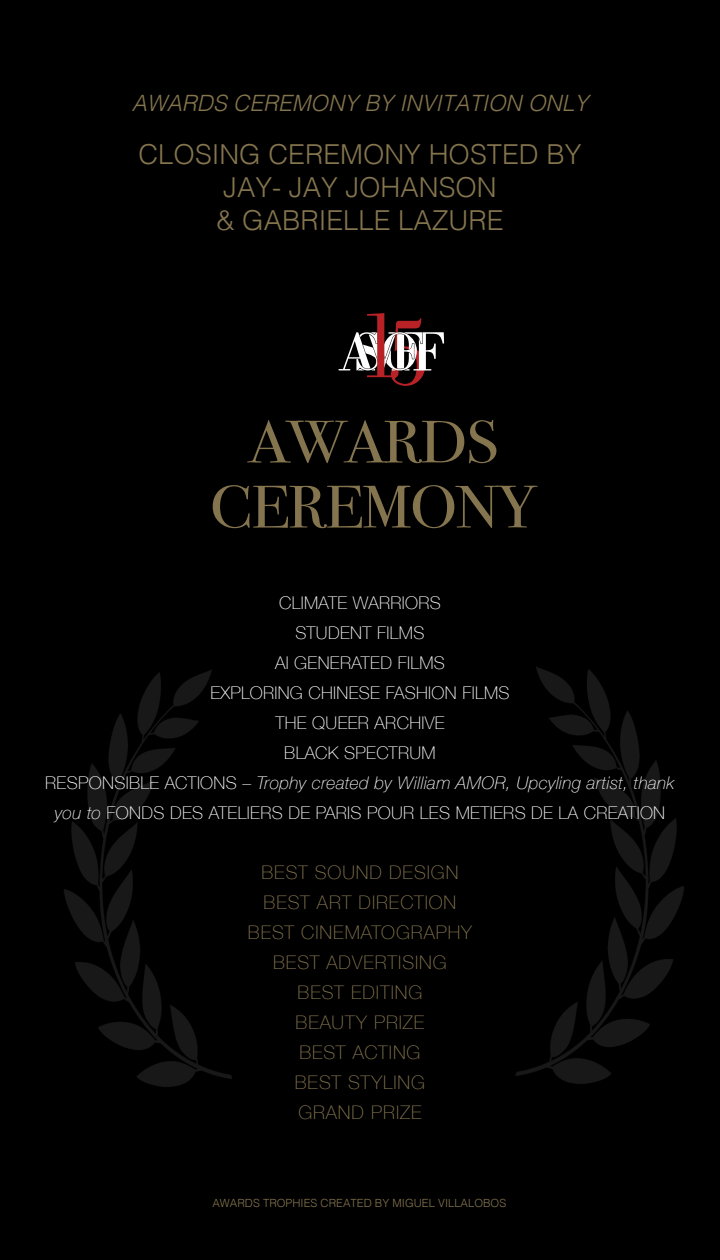
<style>
.page{position:relative;width:720px;height:1260px;background:#000}
.page>*{position:absolute;margin:0;border:0;box-sizing:border-box;transform-origin:0 0}
.t1{font:60px "Bodoni Svty Two ITCTT";letter-spacing:-.02em;color:#85754e;scale:1.09 1}
.t2{font:300 27.5px "Helvetica";color:#85754e}
.t3{font:italic 300 22.5px "Helvetica";color:#85754e}
.t4{font:100 18.75px "Helvetica Neue";letter-spacing:.05em;color:#85754e}
.t5{font:100 17.5px/30px "Helvetica Neue";letter-spacing:.02em;color:#fff;text-align:center}
.t6{font:300 11.25px "Helvetica";color:#85754e}
.s1{font-style:italic}
</style>
<div class="page">
<img style="left:515px;top:666px;width:169px;height:418px">
<svg style="left:339px;top:313px;width:105px;height:73px"></svg>
<img style="left:64px;top:669px;width:168px;height:418px">
<p class="t3" style="left:132px;top:84px;width:458px">AWARDS CEREMONY BY INVITATION ONLY</p>
<p class="t2" style="left:138px;top:131px;width:445px">CLOSING CEREMONY HOSTED BY</p>
<p class="t2" style="left:223px;top:164px;width:275px">JAY- JAY JOHANSON</p>
<p class="t2" style="left:216px;top:197px;width:289px">&amp; GABRIELLE LAZURE</p>
<p class="t1" style="left:249px;top:393px;width:231px">AWARDS</p>
<p class="t1" style="left:210px;top:458px;width:302px">CEREMONY</p>
<p class="t5" style="left:279px;top:587px;width:163px">CLIMATE WARRIORS</p>
<p class="t5" style="left:296px;top:617px;width:130px">STUDENT FILMS</p>
<p class="t5" style="left:275px;top:647px;width:171px">AI GENERATED FILMS</p>
<p class="t5" style="left:210px;top:677px;width:301px">EXPLORING CHINESE FASHION FILMS</p>
<p class="t5" style="left:275px;top:707px;width:171px">THE QUEER ARCHIVE</p>
<p class="t5" style="left:284px;top:737px;width:153px">BLACK SPECTRUM</p>
<p class="t5" style="left:45px;top:767px;width:631px">RESPONSIBLE ACTIONS – <span class="s1">Trophy created by William AMOR, Upcyling artist, thank you to</span> FONDS DES ATELIERS DE PARIS POUR LES METIERS DE LA CREATION</p>
<p class="t4" style="left:261px;top:858px;width:199px">BEST SOUND DESIGN</p>
<p class="t4" style="left:264px;top:888px;width:194px">BEST ART DIRECTION</p>
<p class="t4" style="left:248px;top:918px;width:226px">BEST CINEMATOGRAPHY</p>
<p class="t4" style="left:273px;top:948px;width:175px">BEST ADVERTISING</p>
<p class="t4" style="left:298px;top:978px;width:126px">BEST EDITING</p>
<p class="t4" style="left:296px;top:1008px;width:130px">BEAUTY PRIZE</p>
<p class="t4" style="left:299px;top:1038px;width:123px">BEST ACTING</p>
<p class="t4" style="left:295px;top:1068px;width:132px">BEST STYLING</p>
<p class="t4" style="left:298px;top:1098px;width:125px">GRAND PRIZE</p>
<p class="t6" style="left:212px;top:1193px;width:295px">AWARDS TROPHIES CREATED BY MIGUEL VILLALOBOS</p>
</div>
